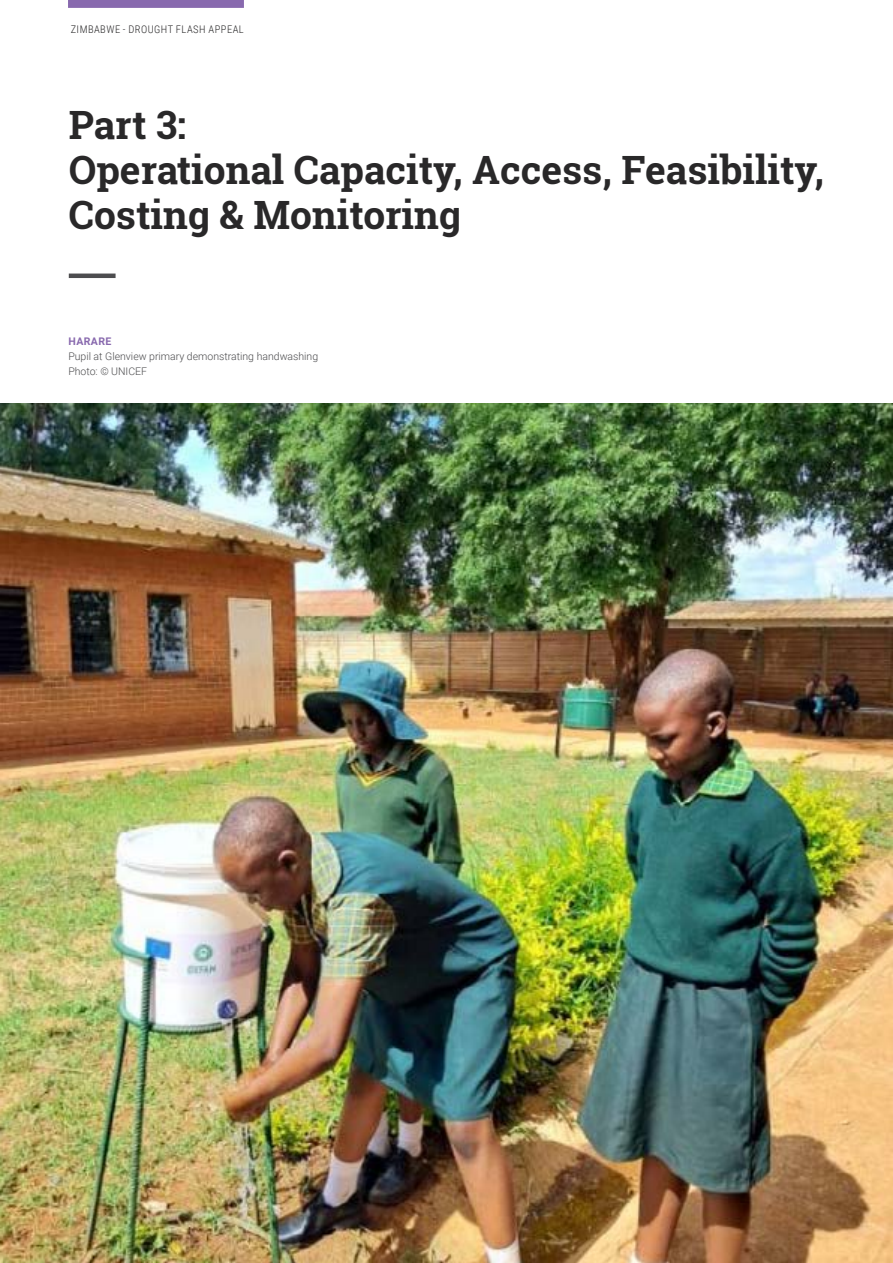
<style>
.page{position:relative;width:893px;height:1263px;background:#fff}
.page>*{position:absolute;margin:0;border:0;box-sizing:border-box;transform-origin:0 0}
.t1{font:700 39px/45px "Roboto Slab";color:#292829}
.t2{font:300 10.5px/15px "Roboto";color:#4c4c4e}
.t3{font:300 10.5px "Roboto Condensed";letter-spacing:.045em;color:#292829}
.t4{font:700 10.5px "Roboto";letter-spacing:.035em;color:#8869ae}
</style>
<div class="page">
<div style="left:68px;top:0;width:176px;height:8px;background:#8869ae"></div>
<hr style="left:69px;top:274px;width:47px;height:4px;background:#4d4d4f">
<img style="left:0;top:404px;width:893px;height:859px">
<p class="t3" style="left:71px;top:22px;width:175px">ZIMBABWE - DROUGHT FLASH APPEAL</p>
<p class="t1" style="left:69px;top:101px;width:757px">Part 3:<br>Operational Capacity, Access, Feasibility,<br>Costing &amp; Monitoring</p>
<p class="t4" style="left:69px;top:334px;width:44px">HARARE</p>
<p class="t2" style="left:68px;top:348px;width:251px">Pupil at Glenview primary demonstrating handwashing<br>Photo: © UNICEF</p>
</div>
